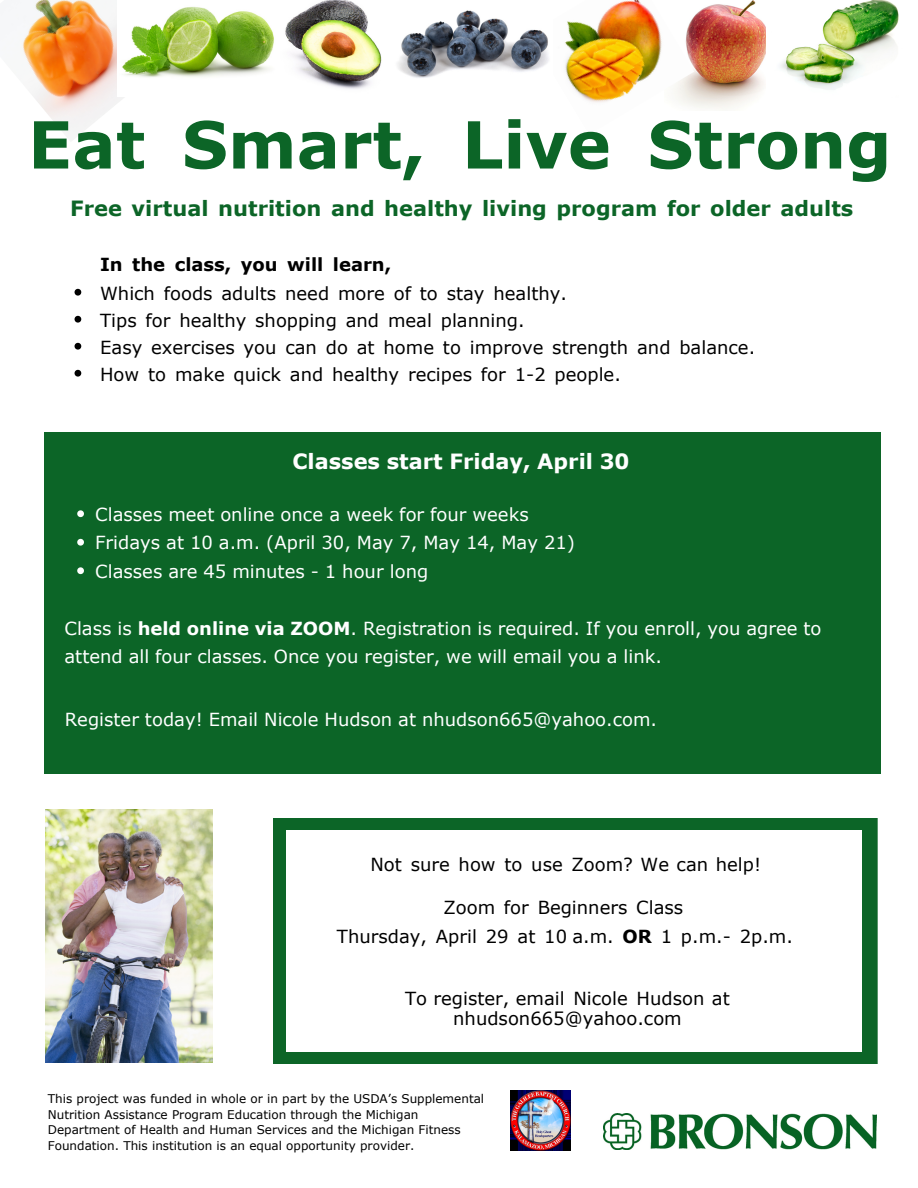
<style>
.page{position:relative;width:918px;height:1188px;background:#fff}
.page>*{position:absolute;margin:0;border:0;box-sizing:border-box;transform-origin:0 0}
.t1{font:700 64.95px "Verdana";color:#0c6527}
.t2{font:700 21px "Verdana";color:#0c6527}
.t3{font:700 21px "Verdana";color:#fff}
.t4{font:18px/26.8px "Verdana";color:#000}
.t5{font:18px/28.5px "Verdana";color:#fff}
.t6{font:12px/15.8px "Verdana";color:#000}
.s1{font-weight:700}
</style>
<div class="page">
<div style="left:44px;top:432px;width:837px;height:342px;background:#0c6527"></div>
<img style="left:603px;top:1114px;width:273px;height:36px">
<div style="left:273px;top:818px;width:605px;height:246px;background:#0c6527"></div>
<div style="left:286px;top:830px;width:576px;height:221px;background:#fff"></div>
<img style="left:694px;top:0;width:72px;height:110px">
<img style="left:565px;top:0;width:129px;height:107px">
<img style="left:11px;top:0;width:113px;height:135px">
<img style="left:397px;top:10px;width:152px;height:68px">
<img style="left:285px;top:0;width:97px;height:89px">
<img style="left:780px;top:0;width:119px;height:90px">
<img style="left:117px;top:0;width:157px;height:96px">
<img style="left:46px;top:810px;width:166px;height:252px">
<svg style="left:77px;top:510px;width:7px;height:7px"></svg>
<svg style="left:77px;top:539px;width:7px;height:7px"></svg>
<svg style="left:77px;top:567px;width:7px;height:7px"></svg>
<img style="left:511px;top:1091px;width:60px;height:60px">
<svg style="left:75px;top:289px;width:6px;height:7px"></svg>
<svg style="left:75px;top:316px;width:6px;height:7px"></svg>
<svg style="left:75px;top:343px;width:6px;height:7px"></svg>
<svg style="left:75px;top:370px;width:6px;height:7px"></svg>
<p class="t1" style="left:28px;top:99px;width:865px">Eat Smart, Live Strong</p>
<p class="t2" style="left:70px;top:193px;width:785px">Free virtual nutrition and healthy living program for older adults</p>
<p class="t4" style="left:100px;top:249px;width:468px;line-height:29.4px"><span class="s1">In the class, you will learn,<br></span>Which foods adults need more of to stay healthy.</p>
<p class="t4" style="left:100px;top:307px;width:657px">Tips for healthy shopping and meal planning.<br>Easy exercises you can do at home to improve strength and balance.<br>How to make quick and healthy recipes for 1-2 people.</p>
<p class="t3" style="left:292px;top:446px;width:339px">Classes start Friday, April 30</p>
<p class="t5" style="left:95px;top:500px;width:481px">Classes meet online once a week for four weeks<br>Fridays at 10 a.m. (April 30, May 7, May 14, May 21)<br>Classes are 45 minutes - 1 hour long</p>
<p class="t5" style="left:64px;top:614px;width:759px">Class is <span class="s1">held online via ZOOM</span>. Registration is required. If you enroll, you agree to attend all four classes. Once you register, we will email you a link.</p>
<p class="t5" style="left:65px;top:705px;width:594px">Register today! Email Nicole Hudson at nhudson665@yahoo.com.</p>
<p class="t4" style="left:370px;top:851px;width:392px">Not sure how to use Zoom? We can help!</p>
<p class="t4" style="left:443px;top:893px;width:241px">Zoom for Beginners Class</p>
<p class="t4" style="left:337px;top:923px;width:457px">Thursday, April 29 at 10 a.m. <span class="s1">OR</span> 1 p.m.- 2p.m.</p>
<p class="t4" style="left:405px;top:987px;width:326px;line-height:20.7px;text-align:center">To register, email Nicole Hudson at nhudson665@yahoo.com</p>
<p class="t6" style="left:48px;top:1091px;width:438px">This project was funded in whole or in part by the USDA’s Supplemental Nutrition Assistance Program Education through the Michigan Department of Health and Human Services and the Michigan Fitness Foundation. This institution is an equal opportunity provider.</p>
</div>
